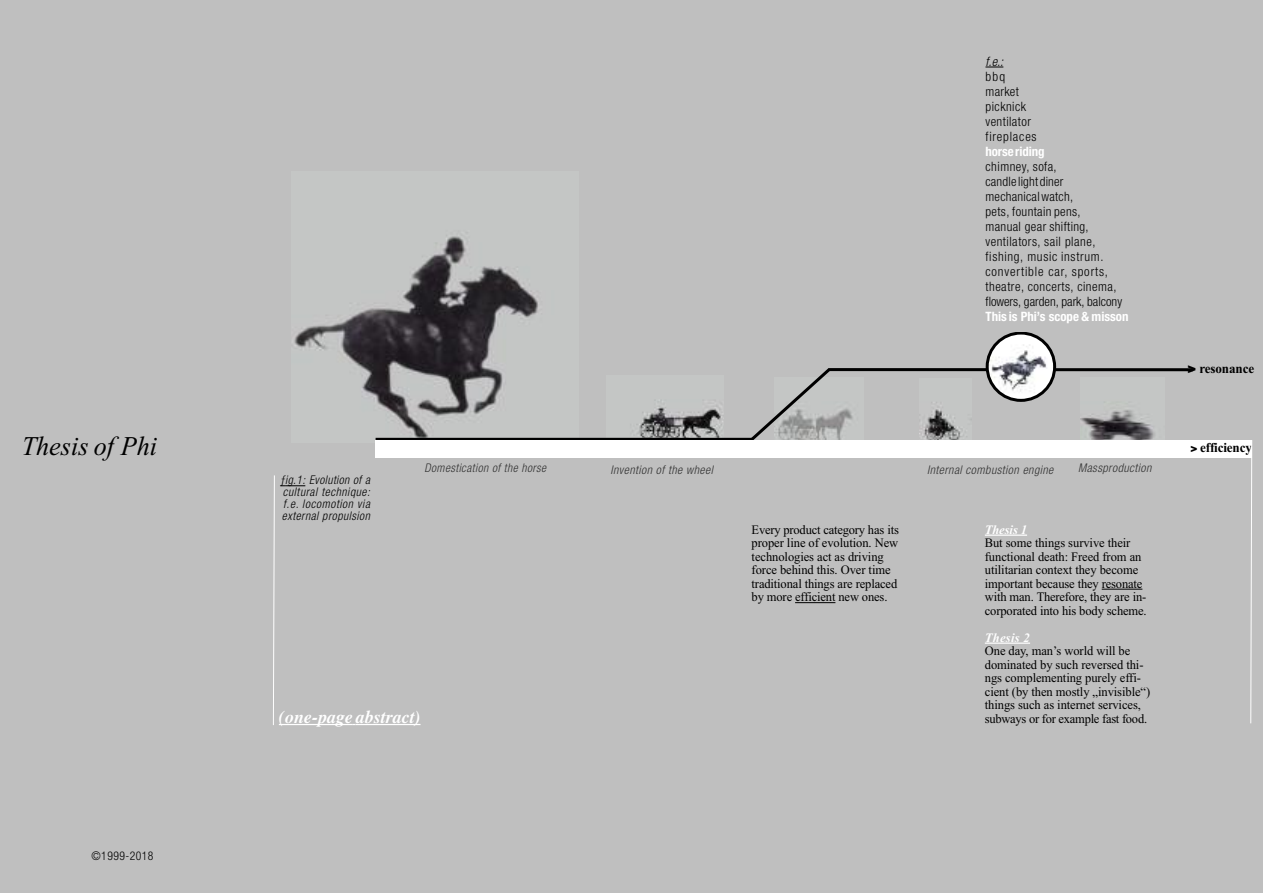
<style>
.page{position:relative;width:1263px;height:893px;background:#bfbfbf}
.page>*{position:absolute;margin:0;border:0;box-sizing:border-box;transform-origin:0 0}
.t1{font:italic 27px "Times New Roman";color:#000}
.t2{font:italic 700 18px "Times";color:#fff}
.t3{font:700 13.5px "Times New Roman";letter-spacing:-.01em;color:#000}
.t4{font:12.9px/13.5px "Times New Roman";letter-spacing:-.005em;color:#000}
.t5{font:300 condensed 12.9px/15px "Helvetica Neue";letter-spacing:.04em;color:#000}
.t6{font:700 condensed 12.9px "Helvetica Neue";color:#fff}
.t7{font:italic 700 12.9px "Times New Roman";letter-spacing:.01em;color:#fff}
.t8{font:italic 300 condensed 12.9px "Helvetica Neue";color:#000}
.t9{font:italic 300 condensed 12px "Helvetica Neue";letter-spacing:.04em;color:#333}
.t10{font:italic 300 condensed 12px/12px "Helvetica Neue";letter-spacing:.055em;color:#000;text-align:justify}
.t11{font:300 condensed 12px "Helvetica Neue";letter-spacing:.04em;color:#000}
.s1{font-style:normal}
.s2{font-family:"Helvetica Neue";font-weight:800;font-size:15px}
.s3{font-family:"Helvetica Neue";font-weight:800;font-size:12px}
</style>
<div class="page">
<hr style="left:795px;top:602px;width:40px;height:1px;background:#000">
<img style="left:292px;top:230px;width:287px;height:212px">
<img style="left:919px;top:402px;width:49px;height:38px">
<img style="left:1080px;top:402px;width:74px;height:38px">
<img style="left:607px;top:399px;width:117px;height:39px">
<img style="left:833px;top:405px;width:21px;height:35px">
<svg style="left:734px;top:368px;width:99px;height:72px"></svg>
<hr style="left:828px;top:368px;width:365px;height:3px;background:#000">
<hr style="left:376px;top:438px;width:377px;height:3px;background:#000">
<svg style="left:986px;top:332px;width:70px;height:70px"></svg>
<hr style="left:985px;top:534px;width:42px;height:2px;background:#fff">
<hr style="left:1102px;top:589px;width:40px;height:1px;background:#000">
<hr style="left:985px;top:642px;width:45px;height:2px;background:#fff">
<div style="left:376px;top:440px;width:876px;height:17px;background:#fff"></div>
<svg style="left:985px;top:67px;width:18px;height:1px"></svg>
<hr style="left:279px;top:724px;width:74px;height:1px;background:#fff">
<hr style="left:356px;top:724px;width:64px;height:1px;background:#fff">
<svg style="left:273px;top:475px;width:32px;height:250px"></svg>
<svg style="left:1250px;top:457px;width:2px;height:267px"></svg>
<h1 class="t1" style="left:22px;top:429px;width:137px">Thesis of Phi</h1>
<p class="t11" style="left:92px;top:852px;width:63px">©1999-2018</p>
<p class="t8" style="left:985px;top:56px;width:19px">f.e.:</p>
<p class="t5" style="left:985px;top:70px;width:53px">bbq market picknick ventilator fireplaces</p>
<p class="t6" style="left:985px;top:146px;width:60px">horse riding</p>
<p class="t5" style="left:985px;top:160px;width:138px">chimney, sofa,<br>candle light diner mechanicalwatch,<br>pets, fountain pens,<br>manual gear shifting, ventilators, sail plane, fishing, music instrum. convertible car, sports, theatre, concerts, cinema, flowers, garden, park, balcony</p>
<p class="t6" style="left:985px;top:311px;width:145px">This is Phi’s scope &amp; misson</p>
<p class="t10" style="left:280px;top:475px;width:91px"><span class="s1">ƒ</span>ig.1: Evolution of a cultural technique: f.e. locomotion via external propulsion</p>
<p class="t9" style="left:425px;top:463px;width:123px">Domestication of the horse</p>
<p class="t9" style="left:610px;top:465px;width:104px">Invention of the wheel</p>
<p class="t9" style="left:927px;top:465px;width:128px">Internal combustion engine</p>
<p class="t9" style="left:1078px;top:463px;width:75px">Massproduction</p>
<h2 class="t2" style="left:279px;top:706px;width:143px">(one-page abstract)</h2>
<p class="t4" style="left:752px;top:522px;width:149px">Every product category has its proper line of evolution. New technologies act as driving force behind this. Over time traditional things are replaced by more efficient new ones.</p>
<p class="t7" style="left:985px;top:522px;width:44px">Thesis 1</p>
<p class="t4" style="left:985px;top:536px;width:163px">But some things survive their functional death: Freed from an utilitarian context they become important because they resonate with man. Therefore, they are in&shy;corporated into his body scheme.</p>
<p class="t7" style="left:985px;top:630px;width:46px">Thesis 2</p>
<p class="t4" style="left:985px;top:644px;width:167px">One day, man’s world will be dominated by such reversed thi&shy;ngs complementing purely effi&shy;cient (by then mostly „invisible“) things such as internet services, subways or for example fast food.</p>
<p class="t3" style="left:1187px;top:360px;width:68px"><span class="s2">&gt;</span> resonance</p>
<p class="t3" style="left:1190px;top:440px;width:63px"><span class="s3">&gt;</span> efficiency</p>
</div>
